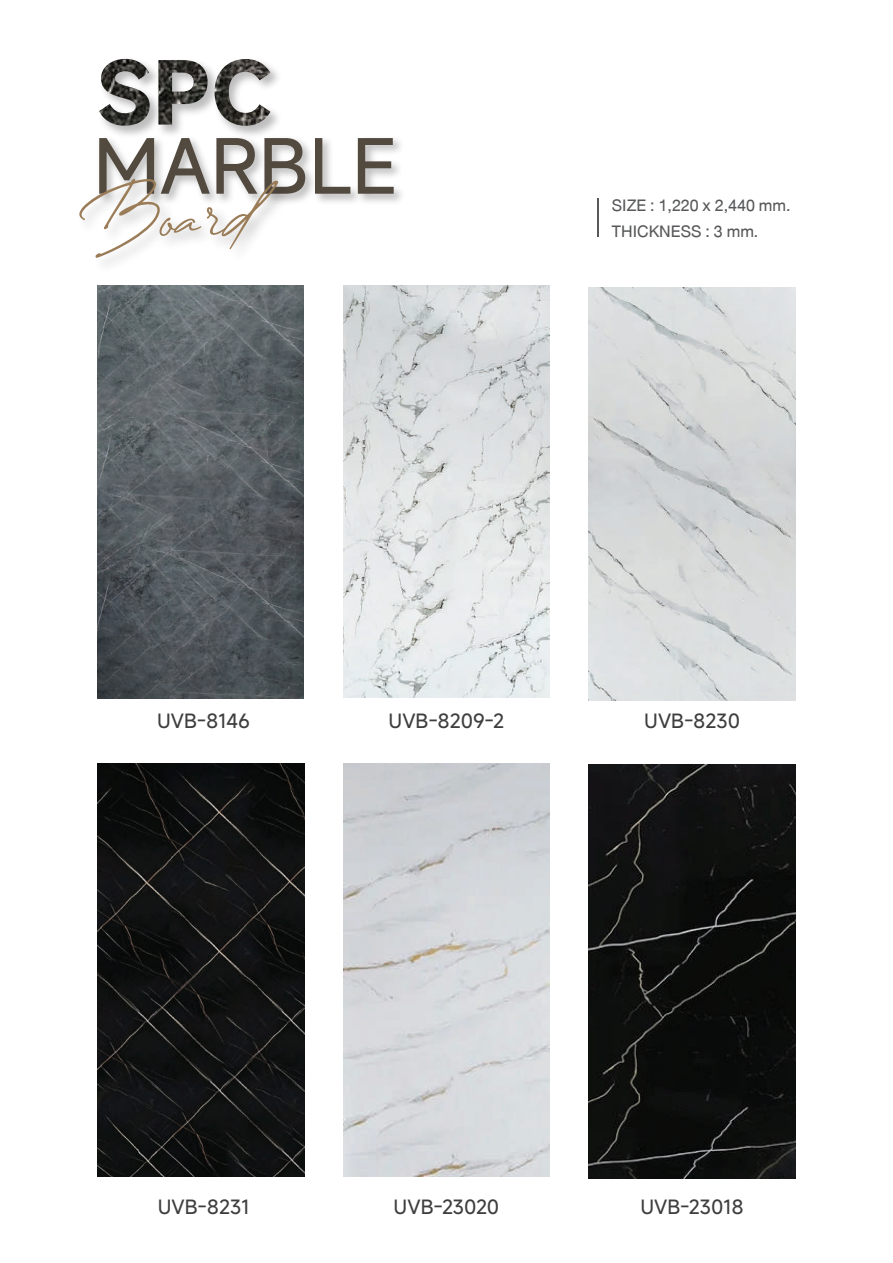
<style>
.page{position:relative;width:893px;height:1263px;background:#fff}
.page>*{position:absolute;margin:0;border:0;box-sizing:border-box;transform-origin:0 0}
.t1{font:92.7px "Creattion Demo";color:#9a7d58}
.t2{font:23.7px "DB Helvethaica X 55";color:#57585a}
.t3{font:500 19.5px "Mi Sans Latin";color:#3e3e3f}
</style>
<div class="page">
<hr style="left:598px;top:199px;width:1px;height:38px;background:#57585a">
<img style="left:99px;top:59px;width:51px;height:67px">
<img style="left:154px;top:68px;width:56px;height:65px">
<img style="left:158px;top:60px;width:50px;height:65px">
<img style="left:210px;top:67px;width:68px;height:66px">
<img style="left:215px;top:59px;width:55px;height:67px">
<img style="left:104px;top:133px;width:297px;height:70px">
<svg style="left:99px;top:138px;width:55px;height:13px"></svg>
<svg style="left:161px;top:138px;width:49px;height:13px"></svg>
<svg style="left:216px;top:138px;width:41px;height:13px"></svg>
<svg style="left:264px;top:138px;width:41px;height:56px"></svg>
<svg style="left:315px;top:138px;width:35px;height:56px"></svg>
<svg style="left:358px;top:138px;width:36px;height:56px"></svg>
<img style="left:85px;top:151px;width:214px;height:144px">
<img style="left:98px;top:285px;width:206px;height:413px">
<img style="left:343px;top:285px;width:207px;height:413px">
<img style="left:589px;top:287px;width:206px;height:413px">
<img style="left:97px;top:763px;width:207px;height:414px">
<img style="left:343px;top:763px;width:207px;height:413px">
<img style="left:589px;top:765px;width:206px;height:413px">
<h1 class="t1" style="left:79px;top:174px;width:175px">Board</h1>
<p class="t2" style="left:612px;top:192px;width:180px">SIZE : 1,220 x 2,440 mm.</p>
<p class="t2" style="left:612px;top:218px;width:148px">THICKNESS : 3 mm.</p>
<p class="t3" style="left:157px;top:706px;width:94px">UVB-8146</p>
<p class="t3" style="left:389px;top:706px;width:117px">UVB-8209-2</p>
<p class="t3" style="left:644px;top:706px;width:97px">UVB-8230</p>
<p class="t3" style="left:158px;top:1192px;width:93px">UVB-8231</p>
<p class="t3" style="left:394px;top:1192px;width:107px">UVB-23020</p>
<p class="t3" style="left:640px;top:1192px;width:105px">UVB-23018</p>
</div>
